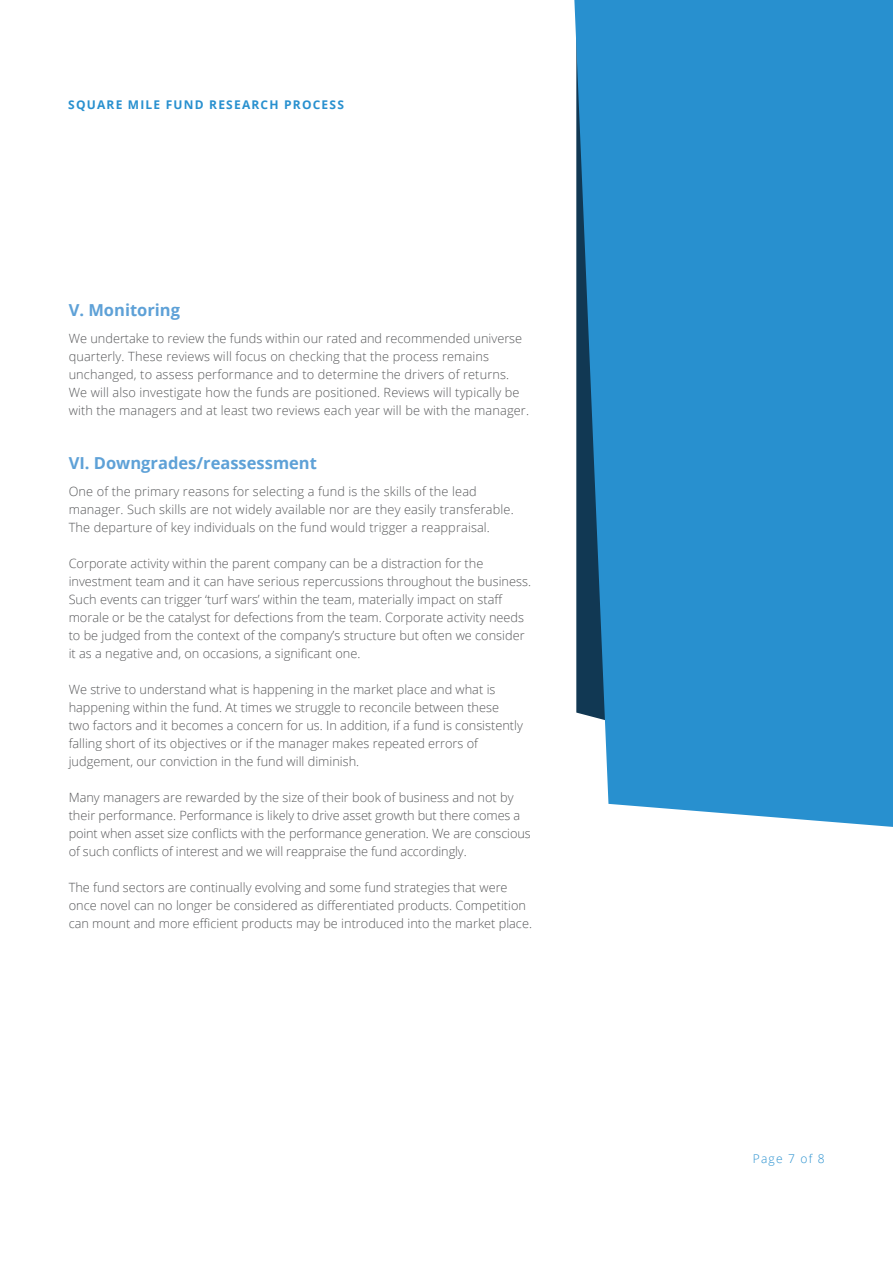
<style>
.page{position:relative;width:893px;height:1263px;background:#fff}
.page>*{position:absolute;margin:0;border:0;box-sizing:border-box;transform-origin:0 0}
.SUBHEADINGS{font:700 16.5px "Open Sans";color:#5ea1d7}
.BODY_-_8_5___12{font:300 12.75px/18px "Open Sans";color:#57585a}
.t1{font:700 12px "Open Sans";letter-spacing:.1em;color:#2890cf}
.t2{font:300 12px "Open Sans";letter-spacing:.1em;color:#2890cf}
</style>
<div class="page">
<svg style="left:574px;top:0;width:319px;height:827px;background:#2e90cc"></svg>
<p class="t1" style="left:68px;top:96px;width:277px">SQUARE MILE FUND RESEARCH PROCESS</p>
<p class="SUBHEADINGS" style="left:69px;top:298px;width:113px">V. Monitoring</p>
<p class="BODY_-_8_5___12" style="left:69px;top:329px;width:462px">We undertake to review the funds within our rated and recommended universe quarterly. These reviews will focus on checking that the process remains unchanged, to assess performance and to determine the drivers of returns.<br>We will also investigate how the funds are positioned. Reviews will typically be with the managers and at least two reviews each year will be with the manager.</p>
<p class="SUBHEADINGS" style="left:69px;top:451px;width:250px">VI. Downgrades/reassessment</p>
<p class="BODY_-_8_5___12" style="left:69px;top:482px;width:447px">One of the primary reasons for selecting a fund is the skills of the lead manager. Such skills are not widely available nor are they easily transferable.<br>The departure of key individuals on the fund would trigger a reappraisal.</p>
<p class="BODY_-_8_5___12" style="left:69px;top:554px;width:464px">Corporate activity within the parent company can be a distraction for the investment team and it can have serious repercussions throughout the business.<br>Such events can trigger ‘turf wars’ within the team, materially impact on staff morale or be the catalyst for defections from the team. Corporate activity needs to be judged from the context of the company’s structure but often we consider it as a negative and, on occasions, a significant one.</p>
<p class="BODY_-_8_5___12" style="left:69px;top:680px;width:456px">We strive to understand what is happening in the market place and what is happening within the fund. At times we struggle to reconcile between these two factors and it becomes a concern for us. In addition, if a fund is consistently falling short of its objectives or if the manager makes repeated errors of judgement, our conviction in the fund will diminish.</p>
<p class="BODY_-_8_5___12" style="left:69px;top:788px;width:464px">Many managers are rewarded by the size of their book of business and not by their performance. Performance is likely to drive asset growth but there comes a point when asset size conflicts with the performance generation. We are conscious of such conflicts of interest and we will reappraise the fund accordingly.</p>
<p class="BODY_-_8_5___12" style="left:69px;top:878px;width:465px">The fund sectors are continually evolving and some fund strategies that were once novel can no longer be considered as differentiated products. Competition can mount and more efficient products may be introduced into the market place.</p>
<p class="t2" style="left:753px;top:1151px;width:73px">Page 7 of 8</p>
</div>
